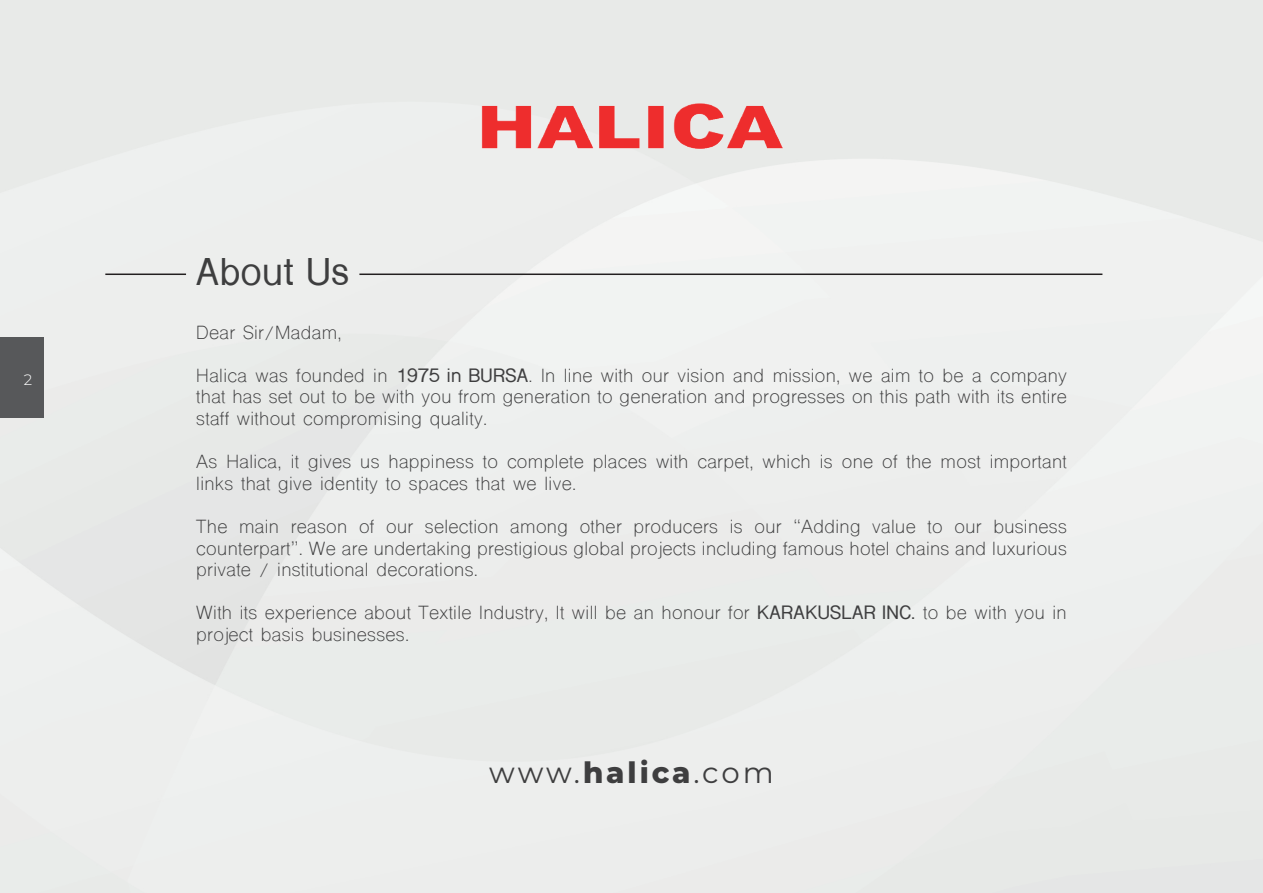
<style>
.page{position:relative;width:1263px;height:893px;background:#ecedec}
.page>*{position:absolute;margin:0;border:0;box-sizing:border-box;transform-origin:0 0}
.t1{font:700 36px "Shree Dev 0714";letter-spacing:.02em;color:#3e3e3f}
.t2{font:29.25px "Montserrat";letter-spacing:.095em;color:#3e3e3f}
.t3{font:18px/21.6px "Shree Dev 0714";letter-spacing:.02em;color:#3e3e3f;text-align:justify}
.t4{font:300 15px "Montserrat";color:#fff}
.s1{font-weight:700}
.s2{font-weight:800}
</style>
<div class="page">
<img style="left:477px;top:102px;width:308px;height:48px">
<div style="left:0;top:338px;width:43px;height:80px;background:#57585a"></div>
<hr style="left:105px;top:274px;width:81px;height:1px;background:#231f20">
<hr style="left:359px;top:274px;width:743px;height:1px;background:#231f20">
<p class="t4" style="left:24px;top:370px;width:10px">2</p>
<h1 class="t1" style="left:196px;top:251px;width:154px">About Us</h1>
<p class="t3" style="left:196px;top:323px;width:147px">Dear Sir/Madam,</p>
<p class="t3" style="left:196px;top:367px;width:872px">Halica was founded in <span class="s1">1975 in BURSA</span>. In line with our vision and mission, we aim to be a company that has set out to be with you from generation to generation and progresses on this path with its entire staff without compromising quality.</p>
<p class="t3" style="left:196px;top:453px;width:872px">As Halica, it gives us happiness to complete places with carpet, which is one of the most important links that give identity to spaces that we live.</p>
<p class="t3" style="left:196px;top:518px;width:872px">The main reason of our selection among other producers is our “Adding value to our business counterpart”. We are undertaking prestigious global projects including famous hotel chains and luxurious private / institutional decorations.</p>
<p class="t3" style="left:196px;top:604px;width:872px">With its experience about Textile Industry, It will be an honour for <span class="s1">KARAKUSLAR INC.</span> to be with you in project basis businesses.</p>
<h2 class="t2" style="left:489px;top:753px;width:286px">www.<span class="s2">halica</span>.com</h2>
</div>
